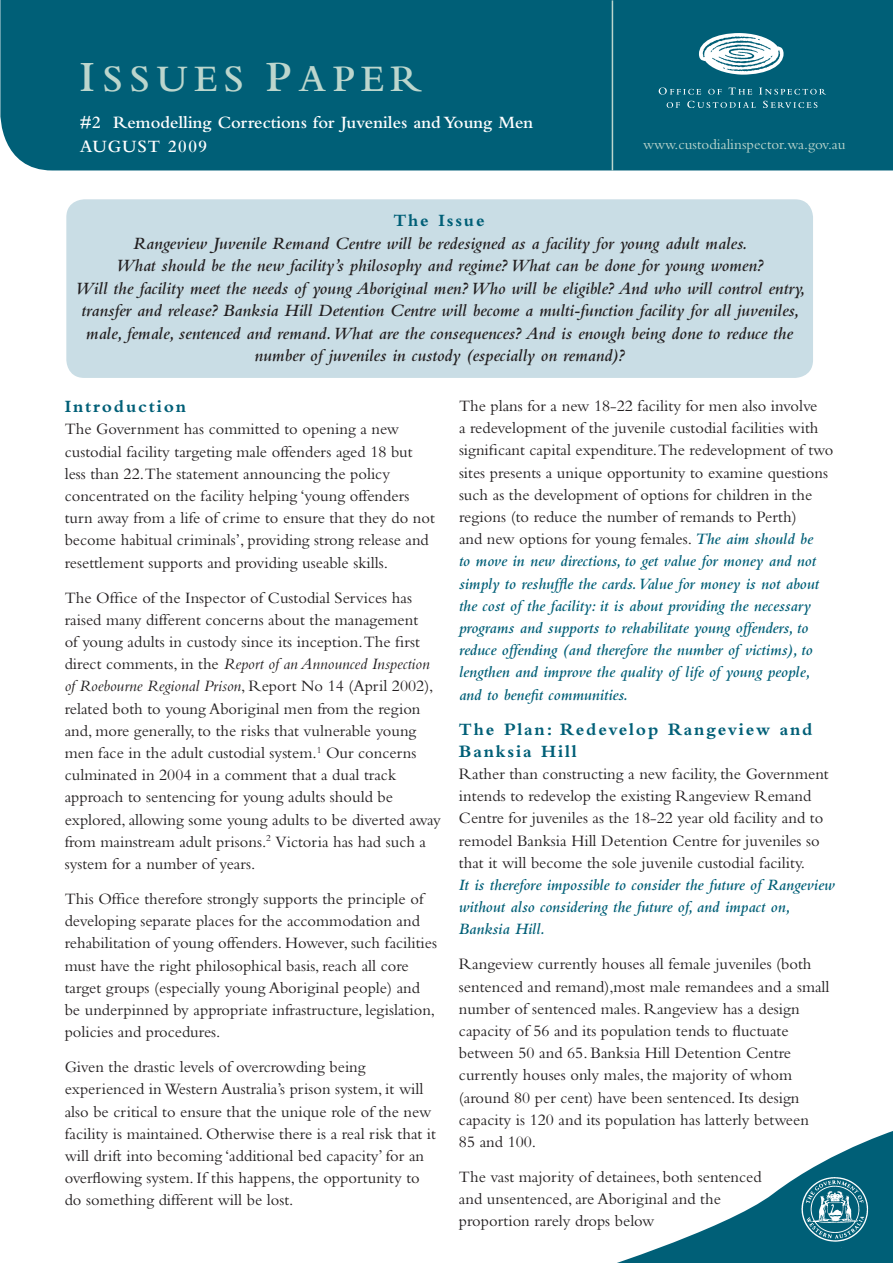
<style>
.page{position:relative;width:893px;height:1263px;background:#fff}
.page>*{position:absolute;margin:0;border:0;box-sizing:border-box;transform-origin:0 0}
.t1{font:600 39px "Bembo";letter-spacing:.17em;color:#bcd6cd}
.t2{font:italic 600 18px/22.5px "Bembo";color:#231f20;text-align:center}
.t3{font:700 18px/22.2px "Bembo";letter-spacing:.1em;color:#005f77}
.t4{font:600 18px/24px "Bembo";color:#fff}
.t5{font:16.5px/22.2px "Bembo";color:#231f20}
.t6{font:italic 600 16.5px/22.2px "Bembo";color:#005f77}
.t7{font:15px "Bembo";color:#bcd6cd}
.s1{font-size:45px}
.s2{font-style:italic}
.s3{font-weight:400;font-style:normal;color:#231f20}
</style>
<div class="page">
<div style="left:0;top:0;width:893px;height:170px;background:#005f77"></div>
<hr style="left:612px;top:0;width:1px;height:170px;background:#bcd6cd">
<svg style="left:699px;top:33px;width:84px;height:42px"></svg>
<svg style="left:659px;top:87px;width:42px;height:8px"></svg>
<svg style="left:708px;top:89px;width:13px;height:6px"></svg>
<svg style="left:729px;top:87px;width:23px;height:7px"></svg>
<svg style="left:759px;top:88px;width:67px;height:7px"></svg>
<svg style="left:667px;top:102px;width:13px;height:6px"></svg>
<svg style="left:687px;top:101px;width:69px;height:7px"></svg>
<svg style="left:763px;top:101px;width:54px;height:7px"></svg>
<svg style="left:617px;top:1131px;width:276px;height:132px"></svg>
<img style="left:797px;top:1175px;width:75px;height:74px">
<div style="left:66px;top:199px;width:747px;height:179px;background:#c9dde5;border-radius:18px"></div>
<h1 class="t1" style="left:79px;top:57px;width:343px"><span class="s1">I</span>SSUES <span class="s1">P</span>APER</h1>
<p class="t4" style="left:80px;top:110px;width:455px">#2 Remodelling Corrections for Juveniles and Young Men<br>AUGUST 2009</p>
<p class="t7" style="left:643px;top:136px;width:204px">www.custodialinspector.wa.gov.au</p>
<p class="t3" style="left:393px;top:210px;width:93px">The Issue</p>
<p class="t2" style="left:75px;top:232px;width:731px">Rangeview Juvenile Remand Centre will be redesigned as a facility for young adult males.<br>What should be the new facility’s philosophy and regime? What can be done for young women?<br>Will the facility meet the needs of young Aboriginal men? Who will be eligible? And who will control entry, transfer and release? Banksia Hill Detention Centre will become a multi-function facility for all juveniles, male, female, sentenced and remand. What are the consequences? And is enough being done to reduce the number of juveniles in custody (especially on remand)?</p>
<p class="t3" style="left:65px;top:395px;width:123px">Introduction</p>
<p class="t5" style="left:65px;top:418px;width:372px">The Government has committed to opening a new custodial facility targeting male offenders aged 18 but less than 22.The statement announcing the policy concentrated on the facility helping ‘young offenders turn away from a life of crime to ensure that they do not become habitual criminals’, providing strong release and resettlement supports and providing useable skills.</p>
<p class="t5" style="left:65px;top:586px;width:378px">The Office of the Inspector of Custodial Services has raised many different concerns about the management<br>of young adults in custody since its inception.The first direct comments, in the <span class="s2">Report of an Announced Inspection of Roebourne Regional Prison</span>, Report No 14 (April 2002), related both to young Aboriginal men from the region and, more generally, to the risks that vulnerable young men face in the adult custodial system.<sup>1</sup> Our concerns culminated in 2004 in a comment that a dual track approach to sentencing for young adults should be explored, allowing some young adults to be diverted away from mainstream adult prisons.<sup>2</sup> Victoria has had such a system for a number of years.</p>
<p class="t5" style="left:65px;top:887px;width:374px">This Office therefore strongly supports the principle of developing separate places for the accommodation and rehabilitation of young offenders. However, such facilities must have the right philosophical basis, reach all core target groups (especially young Aboriginal people) and be underpinned by appropriate infrastructure, legislation, policies and procedures.</p>
<p class="t5" style="left:65px;top:1055px;width:373px">Given the drastic levels of overcrowding being experienced in Western Australia’s prison system, it will also be critical to ensure that the unique role of the new facility is maintained. Otherwise there is a real risk that it will drift into becoming ‘additional bed capacity’ for an overflowing system. If this happens, the opportunity to do something different will be lost.</p>
<p class="t6" style="left:459px;top:395px;width:376px"><span class="s3">The plans for a new 18-22 facility for men also involve<br>a redevelopment of the juvenile custodial facilities with significant capital expenditure.The redevelopment of two sites presents a unique opportunity to examine questions such as the development of options for children in the regions (to reduce the number of remands to Perth)<br>and new options for young females.</span> The aim should be<br>to move in new directions, to get value for money and not simply to reshuffle the cards. Value for money is not about the cost of the facility: it is about providing the necessary programs and supports to rehabilitate young offenders, to reduce offending (and therefore the number of victims), to lengthen and improve the quality of life of young people, and to benefit communities.</p>
<p class="t3" style="left:459px;top:718px;width:355px">The Plan: Redevelop Rangeview and<br>Banksia Hill</p>
<p class="t5" style="left:459px;top:762px;width:371px">Rather than constructing a new facility, the Government intends to redevelop the existing Rangeview Remand Centre for juveniles as the 18-22 year old facility and to remodel Banksia Hill Detention Centre for juveniles so that it will become the sole juvenile custodial facility.</p>
<p class="t6" style="left:459px;top:874px;width:377px">It is therefore impossible to consider the future of Rangeview without also considering the future of, and impact on,<br>Banksia Hill.</p>
<p class="t5" style="left:459px;top:953px;width:372px">Rangeview currently houses all female juveniles (both sentenced and remand),most male remandees and a small number of sentenced males. Rangeview has a design capacity of 56 and its population tends to fluctuate between 50 and 65. Banksia Hill Detention Centre currently houses only males, the majority of whom (around 80 per cent) have been sentenced. Its design capacity is 120 and its population has latterly between<br>85 and 100.</p>
<p class="t5" style="left:459px;top:1165px;width:304px">The vast majority of detainees, both sentenced and unsentenced, are Aboriginal and the proportion rarely drops below</p>
</div>
